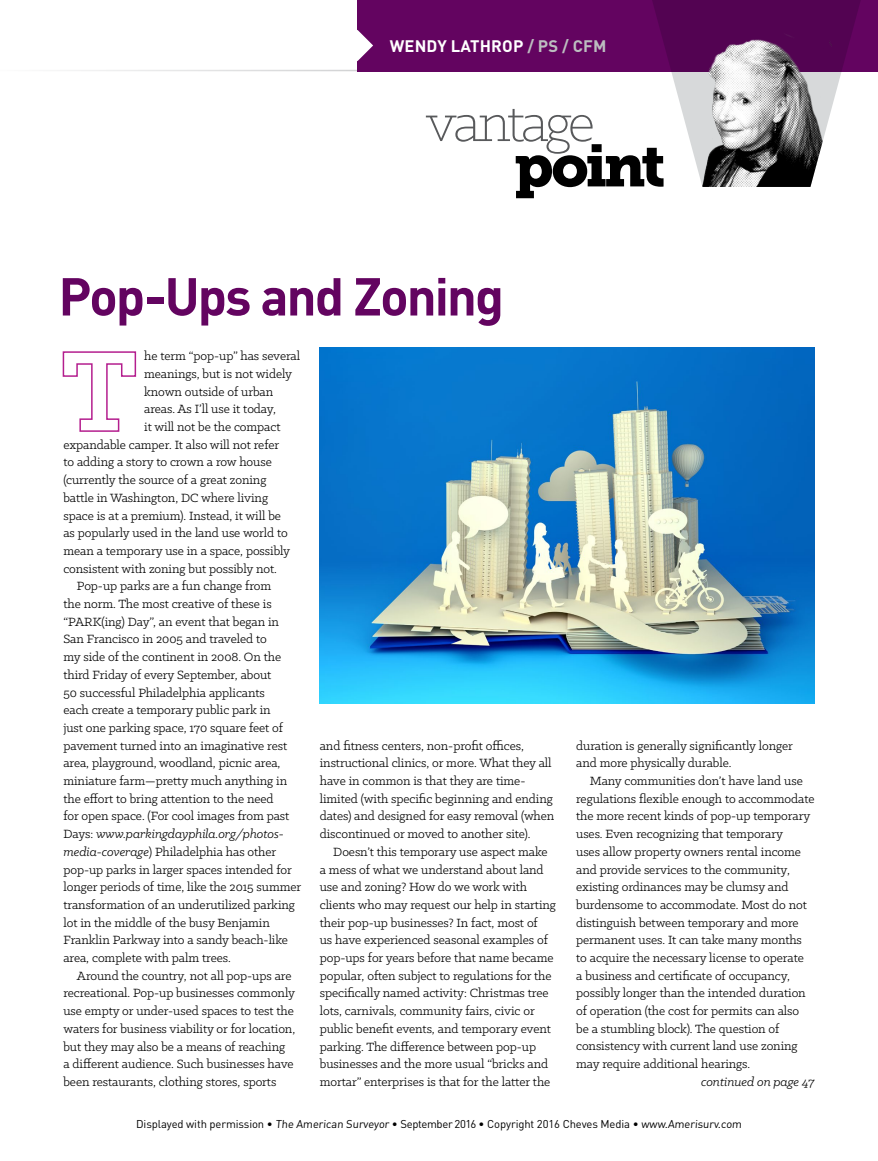
<style>
.page{position:relative;width:878px;height:1161px;background:#fff}
.page>*{position:absolute;margin:0;border:0;box-sizing:border-box;transform-origin:0 0}
.t1{font:300 60.6px "Klinic Slab";letter-spacing:-.06em;color:#58595b}
.t2{font:59.1px "Museo Slab 900";letter-spacing:-.06em;color:#000}
.t3{font:700 52.5px "DINOT";letter-spacing:-.04em;color:#630460}
.t4{font:700 16.5px "DINOT";letter-spacing:.01em;color:#fff}
.t5{font:13.5px/17.7px "Klinic Slab";letter-spacing:-.005em;color:#000}
.t6{font:italic 13.5px "Klinic Slab";letter-spacing:-.005em;color:#000}
.t7{font:11.25px "DINOT";letter-spacing:-.01em;color:#000}
.s1{color:#bcbec0}
.s2{font-style:normal}
.s3{font-style:italic}
</style>
<div class="page">
<svg style="left:62px;top:351px;width:75px;height:81px"></svg>
<hr style="left:0;top:70px;width:878px;height:1px;background:#939598">
<div style="left:357px;top:0;width:521px;height:71px;background:#630460"></div>
<svg style="left:648px;top:0;width:216px;height:110px"></svg>
<svg style="left:357px;top:30px;width:16px;height:31px"></svg>
<img style="left:669px;top:30px;width:162px;height:157px">
<img style="left:320px;top:348px;width:494px;height:356px">
<p class="t4" style="left:389px;top:35px;width:218px">WENDY LATHROP <span class="s1">/ PS / CFM</span></p>
<h1 class="t1" style="left:425px;top:85px;width:171px">vantage</h1>
<h2 class="t2" style="left:514px;top:131px;width:153px">point</h2>
<h3 class="t3" style="left:58px;top:261px;width:447px">Pop-Ups and Zoning</h3>
<p class="t5" style="left:144px;top:347px;width:157px">he term “pop-up” has several</p>
<p class="t5" style="left:144px;top:365px;width:149px">meanings, but is not widely</p>
<p class="t5" style="left:144px;top:382px;width:131px">known outside of urban</p>
<p class="t5" style="left:144px;top:400px;width:133px">areas. As I’ll use it today,</p>
<p class="t5" style="left:144px;top:418px;width:138px">it will not be the compact</p>
<p class="t5" style="left:63px;top:435px;width:217px">expandable camper. It also will not refer</p>
<p class="t5" style="left:63px;top:453px;width:210px">to adding a story to crown a row house</p>
<p class="t5" style="left:63px;top:471px;width:204px">(currently the source of a great zoning</p>
<p class="t5" style="left:63px;top:489px;width:206px">battle in Washington, DC where living</p>
<p class="t5" style="left:63px;top:506px;width:219px">space is at a premium). Instead, it will be</p>
<p class="t5" style="left:63px;top:524px;width:226px">as popularly used in the land use world to</p>
<p class="t5" style="left:63px;top:542px;width:228px">mean a temporary use in a space, possibly</p>
<p class="t5" style="left:63px;top:559px;width:215px">consistent with zoning but possibly not.</p>
<p class="t5" style="left:77px;top:577px;width:196px">Pop-up parks are a fun change from</p>
<p class="t5" style="left:63px;top:595px;width:210px">the norm. The most creative of these is</p>
<p class="t5" style="left:63px;top:612px;width:217px">“PARK(ing) Day”, an event that began in</p>
<p class="t5" style="left:63px;top:630px;width:205px">San Francisco in 2005 and traveled to</p>
<p class="t5" style="left:63px;top:648px;width:219px">my side of the continent in 2008. On the</p>
<p class="t5" style="left:63px;top:665px;width:209px">third Friday of every September, about</p>
<p class="t5" style="left:63px;top:683px;width:203px">50 successful Philadelphia applicants</p>
<p class="t5" style="left:63px;top:701px;width:209px">each create a temporary public park in</p>
<p class="t5" style="left:63px;top:719px;width:221px">just one parking space, 170 square feet of</p>
<p class="t5" style="left:63px;top:736px;width:225px">pavement turned into an imaginative rest</p>
<p class="t5" style="left:63px;top:754px;width:219px">area, playground, woodland, picnic area,</p>
<p class="t5" style="left:63px;top:772px;width:225px">miniature farm—pretty much anything in</p>
<p class="t5" style="left:63px;top:789px;width:212px">the effort to bring attention to the need</p>
<p class="t5" style="left:63px;top:807px;width:227px">for open space. (For cool images from past</p>
<p class="t6" style="left:63px;top:825px;width:222px"><span class="s2">Days:</span> www.parkingdayphila.org/photos-</p>
<p class="t5" style="left:63px;top:842px;width:214px"><span class="s3">media-coverage</span>) Philadelphia has other</p>
<p class="t5" style="left:63px;top:860px;width:230px">pop-up parks in larger spaces intended for</p>
<p class="t5" style="left:63px;top:878px;width:239px">longer periods of time, like the 2015 summer</p>
<p class="t5" style="left:63px;top:896px;width:233px">transformation of an underutilized parking</p>
<p class="t5" style="left:63px;top:913px;width:208px">lot in the middle of the busy Benjamin</p>
<p class="t5" style="left:63px;top:931px;width:226px">Franklin Parkway into a sandy beach-like</p>
<p class="t5" style="left:63px;top:949px;width:169px">area, complete with palm trees.</p>
<p class="t5" style="left:77px;top:966px;width:216px">Around the country, not all pop-ups are</p>
<p class="t5" style="left:63px;top:984px;width:233px">recreational. Pop-up businesses commonly</p>
<p class="t5" style="left:63px;top:1002px;width:232px">use empty or under-used spaces to test the</p>
<p class="t5" style="left:63px;top:1019px;width:233px">waters for business viability or for location,</p>
<p class="t5" style="left:63px;top:1037px;width:223px">but they may also be a means of reaching</p>
<p class="t5" style="left:63px;top:1055px;width:232px">a different audience. Such businesses have</p>
<p class="t5" style="left:63px;top:1073px;width:214px">been restaurants, clothing stores, sports</p>
<p class="t5" style="left:576px;top:736px;width:218px">duration is generally significantly longer and more physically durable.</p>
<p class="t5" style="left:576px;top:772px;width:240px;text-indent:14px">Many communities don’t have land use regulations flexible enough to accommodate the more recent kinds of pop-up temporary uses. Even recognizing that temporary<br>uses allow property owners rental income and provide services to the community, existing ordinances may be clumsy and burdensome to accommodate. Most do not distinguish between temporary and more permanent uses. It can take many months to acquire the necessary license to operate<br>a business and certificate of occupancy, possibly longer than the intended duration of operation (the cost for permits can also be a stumbling block). The question of consistency with current land use zoning may require additional hearings.</p>
<p class="t5" style="left:320px;top:736px;width:236px">and fitness centers, non-profit offices, instructional clinics, or more. What they all have in common is that they are time&shy;limited (with specific beginning and ending dates) and designed for easy removal (when discontinued or moved to another site).</p>
<p class="t5" style="left:320px;top:842px;width:238px;text-indent:14px">Doesn’t this temporary use aspect make a mess of what we understand about land use and zoning? How do we work with clients who may request our help in starting their pop-up businesses? In fact, most of<br>us have experienced seasonal examples of pop-ups for years before that name became popular, often subject to regulations for the specifically named activity: Christmas tree lots, carnivals, community fairs, civic or public benefit events, and temporary event parking. The difference between pop-up businesses and the more usual “bricks and mortar” enterprises is that for the latter the</p>
<p class="t6" style="left:701px;top:1073px;width:115px">continued on page 47</p>
<p class="t7" style="left:136px;top:1116px;width:608px">Displayed with permission • The American Surveyor • September 2016 • Copyright 2016 Cheves Media • www.Amerisurv.com</p>
</div>
